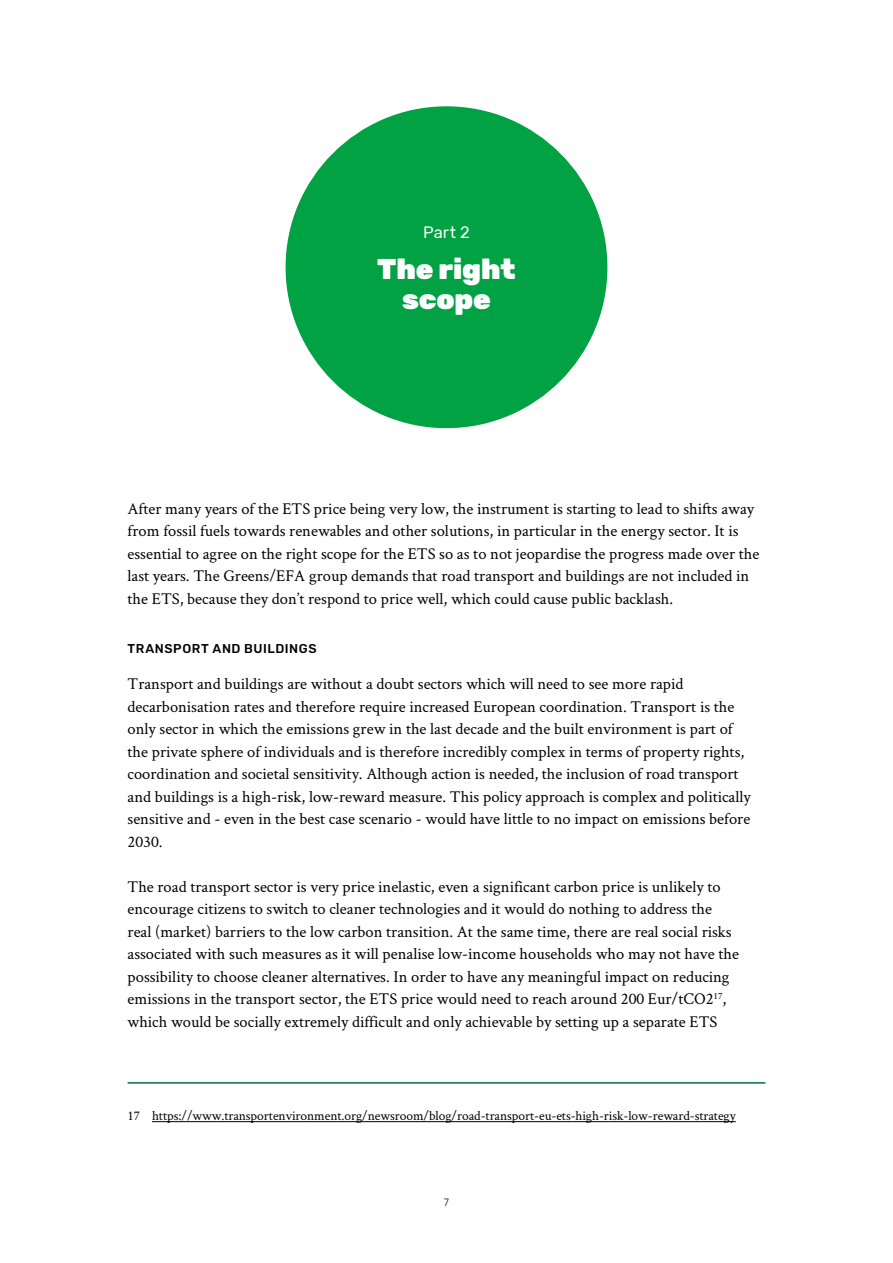
<style>
.page{position:relative;width:893px;height:1263px;background:#fff}
.page>*{position:absolute;margin:0;border:0;box-sizing:border-box;transform-origin:0 0}
.t1{font:900 28.5px/30px "Rubik";letter-spacing:-.005em;color:#fff;text-align:center}
.t2{font:16.5px/22.5px "Crimson Text";color:#000}
.t3{font:16.5px "Rubik";color:#fff}
.t4{font:13.5px "Crimson Text";letter-spacing:-.005em;color:#000}
.t5{font:500 12.75px "Rubik";letter-spacing:.045em;color:#000}
.t6{font:300 10.5px "Rubik";color:#000}
</style>
<div class="page">
<div style="left:286px;top:106px;width:321px;height:322px;background:#00a244;border-radius:50%"></div>
<hr style="left:152px;top:1121px;width:584px;height:1px;background:#000">
<hr style="left:128px;top:1082px;width:637px;height:2px;background:#00703c">
<p class="t3" style="left:423px;top:223px;width:48px">Part 2</p>
<h1 class="t1" style="left:377px;top:255px;width:140px">The right scope</h1>
<p class="t2" style="left:128px;top:497px;width:633px">After many years of the ETS price being very low, the instrument is starting to lead to shifts away from fossil fuels towards renewables and other solutions, in particular in the energy sector. It is essential to agree on the right scope for the ETS so as to not jeopardise the progress made over the last years. The Greens/EFA group demands that road transport and buildings are not included in the ETS, because they don’t respond to price well, which could cause public backlash.</p>
<p class="t5" style="left:128px;top:641px;width:191px">TRANSPORT AND BUILDINGS</p>
<p class="t2" style="left:128px;top:672px;width:625px">Transport and buildings are without a doubt sectors which will need to see more rapid decarbonisation rates and therefore require increased European coordination. Transport is the only sector in which the emissions grew in the last decade and the built environment is part of the private sphere of individuals and is therefore incredibly complex in terms of property rights, coordination and societal sensitivity. Although action is needed, the inclusion of road transport and buildings is a high-risk, low-reward measure. This policy approach is complex and politically sensitive and - even in the best case scenario - would have little to no impact on emissions before 2030.</p>
<p class="t2" style="left:128px;top:874px;width:613px">The road transport sector is very price inelastic, even a significant carbon price is unlikely to encourage citizens to switch to cleaner technologies and it would do nothing to address the real (market) barriers to the low carbon transition. At the same time, there are real social risks associated with such measures as it will penalise low-income households who may not have the possibility to choose cleaner alternatives. In order to have any meaningful impact on reducing emissions in the transport sector, the ETS price would need to reach around 200 Eur/tCO2<sup>17</sup>, which would be socially extremely difficult and only achievable by setting up a separate ETS</p>
<p class="t4" style="left:128px;top:1106px;width:610px">17 https://www.transportenvironment.org/newsroom/blog/road-transport-eu-ets-high-risk-low-reward-strategy</p>
<p class="t6" style="left:444px;top:1197px;width:7px">7</p>
</div>
